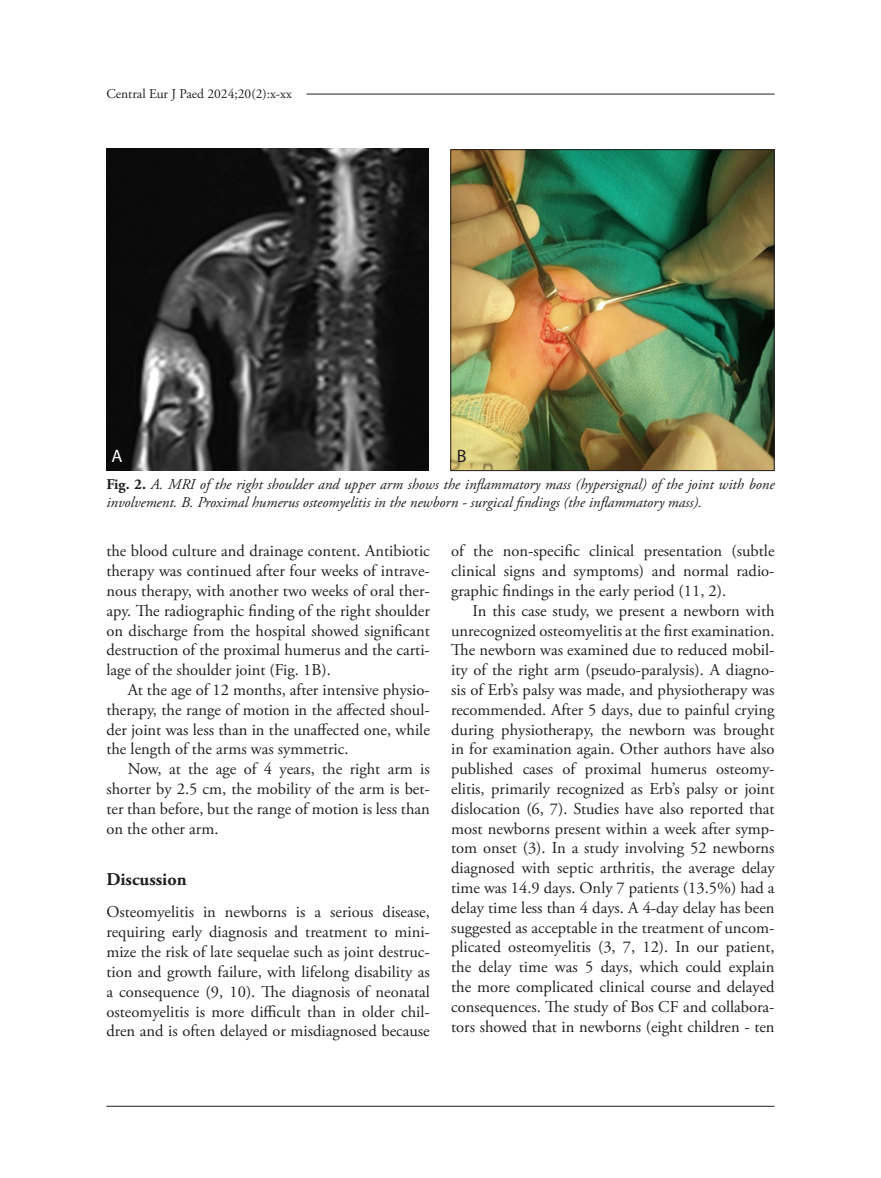
<style>
.page{position:relative;width:881px;height:1178px;background:#fff}
.page>*{position:absolute;margin:0;border:0;box-sizing:border-box;transform-origin:0 0}
.Podnaslov_prvi_red{font:700 18px "Adobe Garamond Pro";color:#231f20}
.Tekst_u_slici{font:18px "Myriad Pro";color:#fff}
.Tekst_u_slici-2{font:18px "Myriad Pro";color:#231f20}
.Tekst{font:16.5px/19.8px "Adobe Garamond Pro";color:#231f20;text-align:justify}
.Tekst_prvi_pasus{font:16.5px/19.8px "Adobe Garamond Pro";color:#231f20;text-align:justify}
.Potpis_pod_sliku{font:italic 15px/18px "Adobe Garamond Pro";color:#231f20}
.t1{font:13.5px "Adobe Garamond Pro";color:#231f20}
.s1{font-weight:700;font-style:normal}
</style>
<div class="page">
<hr style="left:306px;top:94px;width:468px;height:1px;background:#231f20">
<hr style="left:106px;top:1106px;width:668px;height:1px;background:#231f20">
<img style="left:106px;top:149px;width:322px;height:322px">
<img style="left:452px;top:151px;width:320px;height:318px">
<div style="left:450px;top:149px;width:324px;height:322px;border:1px solid #231f20"></div>
<p class="t1" style="left:106px;top:86px;width:187px">Central Eur J Paed 2024;20(2):x-xx</p>
<p class="Tekst_u_slici" style="left:111px;top:445px;width:13px">A</p>
<p class="Tekst_u_slici-2" style="left:456px;top:445px;width:11px">B</p>
<p class="Potpis_pod_sliku" style="left:106px;top:476px;width:669px"><span class="s1">Fig. 2.</span> A. MRI of the right shoulder and upper arm shows the inflammatory mass (hypersignal) of the joint with bone involvement. B. Proximal humerus osteomyelitis in the newborn - surgical findings (the inflammatory mass).</p>
<p class="Tekst" style="left:106px;top:542px;width:325px">the blood culture and drainage content. Antibiotic therapy was continued after four weeks of intrave&shy;nous therapy, with another two weeks of oral ther&shy;apy. The radiographic finding of the right shoulder on discharge from the hospital showed significant destruction of the proximal humerus and the carti&shy;lage of the shoulder joint (Fig. 1B).</p>
<p class="Tekst" style="left:106px;top:680px;width:325px;text-indent:21px">At the age of 12 months, after intensive physio&shy;therapy, the range of motion in the affected shoul&shy;der joint was less than in the unaffected one, while the length of the arms was symmetric.</p>
<p class="Tekst" style="left:106px;top:759px;width:325px;text-indent:21px">Now, at the age of 4 years, the right arm is shorter by 2.5 cm, the mobility of the arm is bet&shy;ter than before, but the range of motion is less than on the other arm.</p>
<p class="Podnaslov_prvi_red" style="left:106px;top:869px;width:82px">Discussion</p>
<p class="Tekst_prvi_pasus" style="left:106px;top:903px;width:325px">Osteomyelitis in newborns is a serious disease, requiring early diagnosis and treatment to mini&shy;mize the risk of late sequelae such as joint destruc&shy;tion and growth failure, with lifelong disability as a consequence (9, 10). The diagnosis of neonatal osteomyelitis is more difficult than in older chil&shy;dren and is often delayed or misdiagnosed because</p>
<p class="Tekst_prvi_pasus" style="left:451px;top:542px;width:325px">of the non-specific clinical presentation (subtle clinical signs and symptoms) and normal radio&shy;graphic findings in the early period (11, 2).</p>
<p class="Tekst" style="left:451px;top:601px;width:325px;text-indent:21px">In this case study, we present a newborn with unrecognized osteomyelitis at the first examination.<br>The newborn was examined due to reduced mobil&shy;ity of the right arm (pseudo-paralysis). A diagno&shy;sis of Erb’s palsy was made, and physiotherapy was recommended. After 5 days, due to painful crying during physiotherapy, the newborn was brought in for examination again. Other authors have also published cases of proximal humerus osteomy&shy;elitis, primarily recognized as Erb’s palsy or joint dislocation (6, 7). Studies have also reported that most newborns present within a week after symp&shy;tom onset (3). In a study involving 52 newborns diagnosed with septic arthritis, the average delay time was 14.9 days. Only 7 patients (13.5%) had a delay time less than 4 days. A 4-day delay has been suggested as acceptable in the treatment of uncom&shy;plicated osteomyelitis (3, 7, 12). In our patient, the delay time was 5 days, which could explain the more complicated clinical course and delayed consequences. The study of Bos CF and collabora&shy;tors showed that in newborns (eight children - ten</p>
</div>
